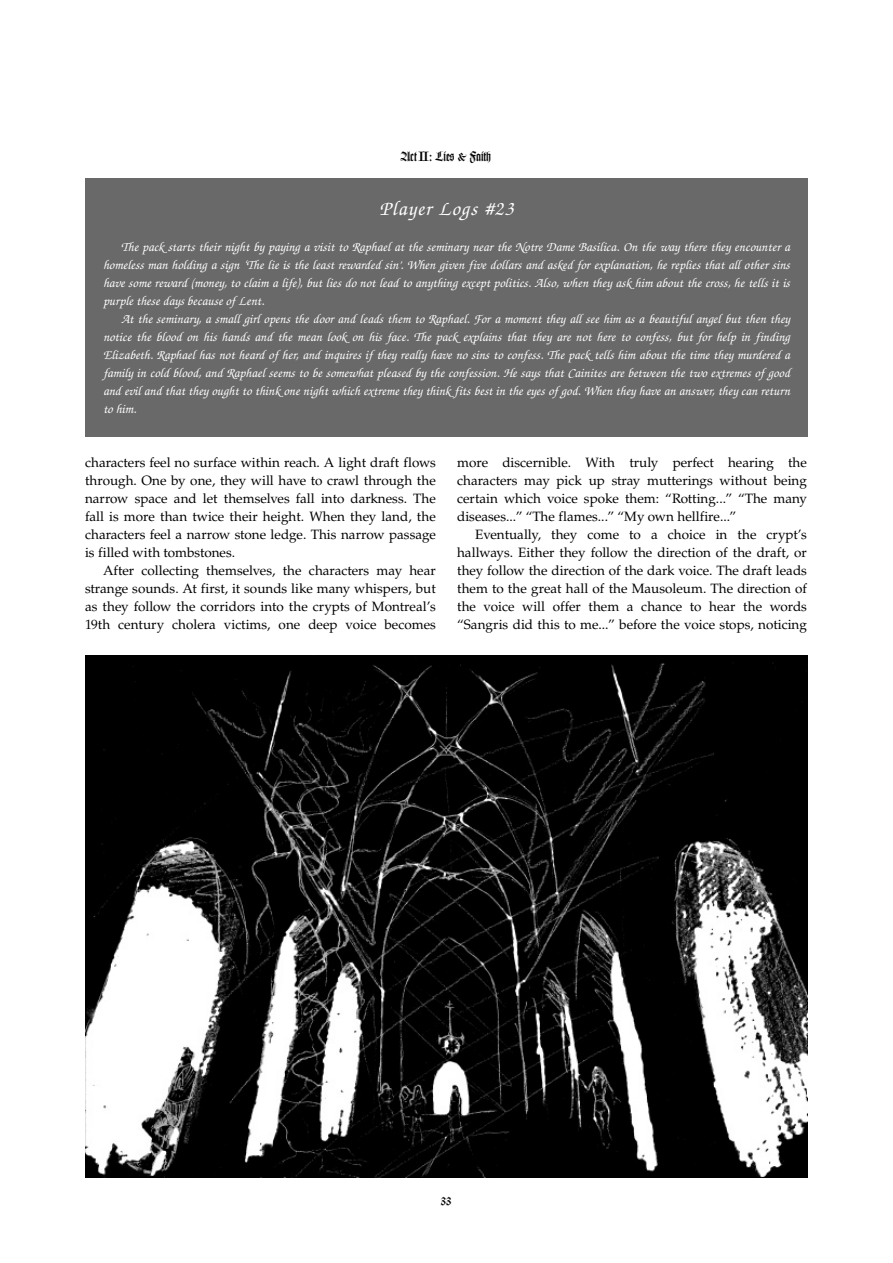
<style>
.page{position:relative;width:893px;height:1263px;background:#fff}
.page>*{position:absolute;margin:0;border:0;box-sizing:border-box;transform-origin:0 0}
.t1{font:italic 500 21px "URW Chancery L";letter-spacing:.05em;color:#fff}
.t2{font:italic 500 13.5px/18px "URW Chancery L";color:#fff;text-align:justify}
.t3{font:13.5px/18px "URW Palladio L Roma";color:#000;text-align:justify}
.t4{font:13.5px "Wilhelm Klingspor";color:#000}
.s1{font-family:"URW Palladio L Roma"}
</style>
<div class="page">
<div style="left:85px;top:179px;width:723px;height:258px;background:#696969"></div>
<img style="left:85px;top:656px;width:723px;height:521px">
<p class="t4" style="left:401px;top:151px;width:92px">Act<span class="s1">II</span>: Lies &amp; Faith</p>
<h1 class="t1" style="left:379px;top:200px;width:136px">Player Logs #23</h1>
<p class="t2" style="left:103px;top:239px;width:688px;text-indent:18px">The pack starts their night by paying a visit to Raphael at the seminary near the Notre Dame Basilica. On the way there they encounter a homeless man holding a sign ‘The lie is the least rewarded sin’. When given five dollars and asked for explanation, he replies that all other sins have some reward (money, to claim a life), but lies do not lead to anything except politics. Also, when they ask him about the cross, he tells it is purple these days because of Lent.</p>
<p class="t2" style="left:103px;top:311px;width:688px;text-indent:18px">At the seminary, a small girl opens the door and leads them to Raphael. For a moment they all see him as a beautiful angel but then they notice the blood on his hands and the mean look on his face. The pack explains that they are not here to confess, but for help in finding Elizabeth. Raphael has not heard of her, and inquires if they really have no sins to confess. The pack tells him about the time they murdered a family in cold blood, and Raphael seems to be somewhat pleased by the confession. He says that Cainites are between the two extremes of good and evil and that they ought to think one night which extreme they think fits best in the eyes of god. When they have an answer, they can return to him.</p>
<p class="t3" style="left:85px;top:455px;width:352px">characters feel no surface within reach. A light draft flows through. One by one, they will have to crawl through the narrow space and let themselves fall into darkness. The fall is more than twice their height. When they land, the characters feel a narrow stone ledge. This narrow passage is filled with tombstones.</p>
<p class="t3" style="left:85px;top:563px;width:352px;text-indent:18px">After collecting themselves, the characters may hear strange sounds. At first, it sounds like many whispers, but as they follow the corridors into the crypts of Montreal’s 19th century cholera victims, one deep voice becomes</p>
<p class="t3" style="left:457px;top:455px;width:351px">more discernible. With truly perfect hearing the characters may pick up stray mutterings without being certain which voice spoke them: “Rotting...” “The many diseases...” “The flames...” “My own hellfire...”</p>
<p class="t3" style="left:457px;top:527px;width:351px;text-indent:18px">Eventually, they come to a choice in the crypt’s hallways. Either they follow the direction of the draft, or they follow the direction of the dark voice. The draft leads them to the great hall of the Mausoleum. The direction of the voice will offer them a chance to hear the words “Sangris did this to me...” before the voice stops, noticing</p>
<p class="t4" style="left:441px;top:1195px;width:12px">33</p>
</div>
